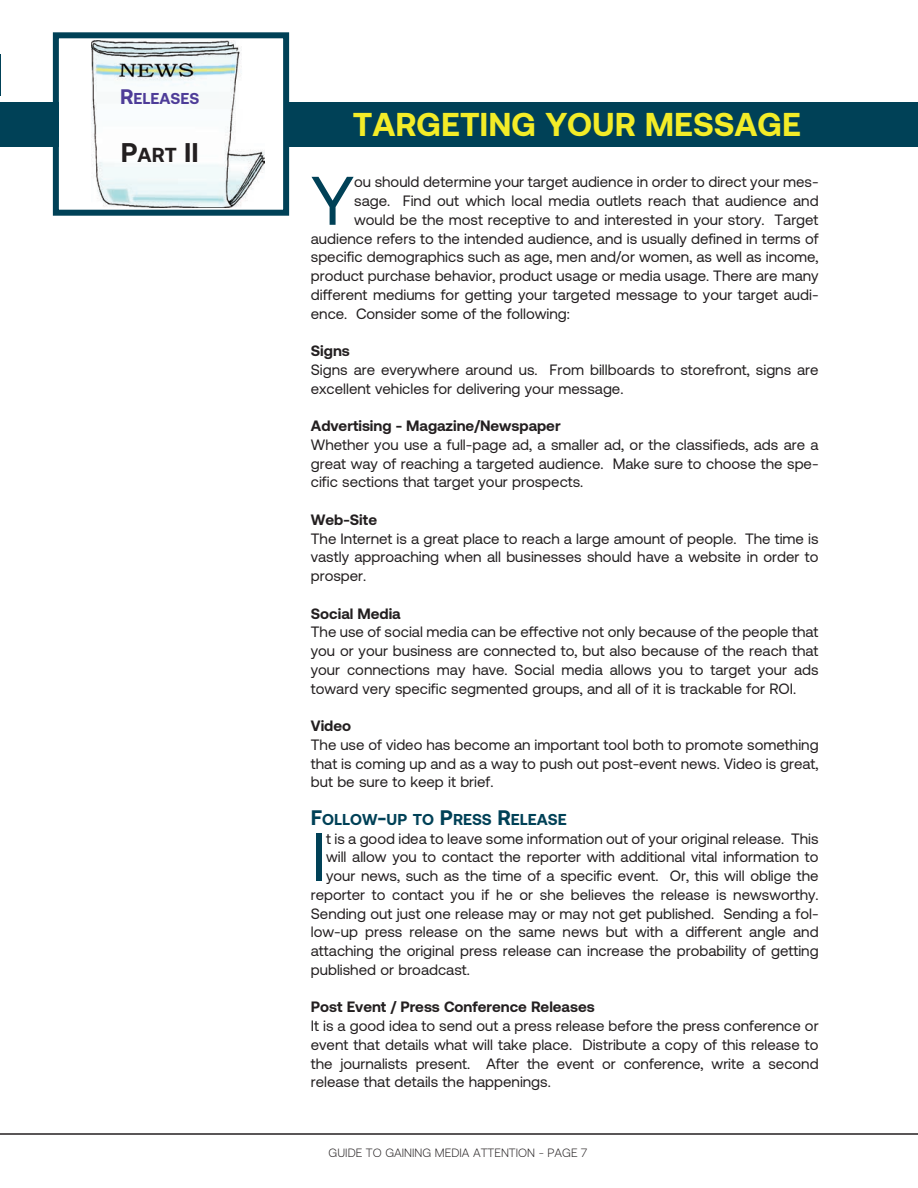
<style>
.page{position:relative;width:918px;height:1188px;background:#fff}
.page>*{position:absolute;margin:0;border:0;box-sizing:border-box;transform-origin:0 0}
.t1{font:68.55px "Aeonik";color:#004157}
.t2{font:700 33px "Aeonik";color:#f3ec28}
.t3{font:700 27px "Aeonik";color:#231f20}
.t4{font:700 15.75px "Aeonik";color:#004157}
.t5{font:700 15.75px "Aeonik";color:#4e3c98}
.t6{font:15px/18.8px "Aeonik";color:#231f20;text-align:justify}
.t7{font:700 15px "Aeonik";color:#231f20}
.t8{font:300 12px "Aeonik";color:#231f20}
.s1{font-size:21px}
.s2{font-size:20.25px}
</style>
<div class="page">
<div style="left:0;top:102px;width:918px;height:45px;background:#004157"></div>
<div style="left:59px;top:38px;width:224px;height:172px;background:#fff"></div>
<img style="left:92px;top:41px;width:172px;height:167px">
<div style="left:53px;top:32px;width:236px;height:184px;border:6px solid #004157"></div>
<hr style="left:0;top:1133px;width:918px;height:2px;background:#231f20">
<p class="t5" style="left:120px;top:93px;width:81px"><span class="s1">R</span>ELEASES</p>
<p class="t3" style="left:121px;top:143px;width:79px">P<span class="s2">ART</span> II</p>
<p class="t2" style="left:353px;top:113px;width:450px">TARGETING YOUR MESSAGE</p>
<p class="t1" style="left:311px;top:177px;width:45px">Y</p>
<p class="t6" style="left:354px;top:174px;width:466px">ou should determine your target audience in order to direct your mes-</p>
<p class="t6" style="left:354px;top:193px;width:466px">sage. Find out which local media outlets reach that audience and</p>
<p class="t6" style="left:354px;top:212px;width:466px">would be the most receptive to and interested in your story. Target</p>
<p class="t6" style="left:311px;top:230px;width:509px">audience refers to the intended audience, and is usually defined in terms of</p>
<p class="t6" style="left:311px;top:249px;width:509px">specific demographics such as age, men and/or women, as well as income,</p>
<p class="t6" style="left:311px;top:268px;width:509px">product purchase behavior, product usage or media usage. There are many</p>
<p class="t6" style="left:311px;top:287px;width:509px">different mediums for getting your targeted message to your target audi-</p>
<p class="t6" style="left:311px;top:305px;width:261px">ence. Consider some of the following:</p>
<p class="t7" style="left:311px;top:346px;width:40px">Signs</p>
<p class="t6" style="left:311px;top:362px;width:509px">Signs are everywhere around us. From billboards to storefront, signs are excellent vehicles for delivering your message.</p>
<p class="t7" style="left:311px;top:421px;width:251px">Advertising - Magazine/Newspaper</p>
<p class="t6" style="left:311px;top:437px;width:509px">Whether you use a full-page ad, a smaller ad, or the classifieds, ads are a great way of reaching a targeted audience. Make sure to choose the spe&shy;cific sections that target your prospects.</p>
<p class="t7" style="left:311px;top:514px;width:68px">Web-Site</p>
<p class="t6" style="left:311px;top:530px;width:509px">The Internet is a great place to reach a large amount of people. The time is vastly approaching when all businesses should have a website in order to prosper.</p>
<p class="t7" style="left:311px;top:608px;width:91px">Social Media</p>
<p class="t6" style="left:311px;top:624px;width:509px">The use of social media can be effective not only because of the people that you or your business are connected to, but also because of the reach that your connections may have. Social media allows you to target your ads toward very specific segmented groups, and all of it is trackable for ROI.</p>
<p class="t7" style="left:311px;top:721px;width:42px">Video</p>
<p class="t6" style="left:311px;top:737px;width:509px">The use of video has become an important tool both to promote something that is coming up and as a way to push out post-event news. Video is great, but be sure to keep it brief.</p>
<p class="t4" style="left:311px;top:814px;width:257px"><span class="s1">F</span>OLLOW<span class="s1">-</span>UP TO <span class="s1">P</span>RESS <span class="s1">R</span>ELEASE</p>
<p class="t1" style="left:311px;top:833px;width:17px">I</p>
<p class="t6" style="left:326px;top:830px;width:494px">t is a good idea to leave some information out of your original release. This</p>
<p class="t6" style="left:326px;top:849px;width:494px">will allow you to contact the reporter with additional vital information to</p>
<p class="t6" style="left:326px;top:868px;width:494px">your news, such as the time of a specific event. Or, this will oblige the</p>
<p class="t6" style="left:311px;top:887px;width:509px">reporter to contact you if he or she believes the release is newsworthy.</p>
<p class="t6" style="left:311px;top:905px;width:509px">Sending out just one release may or may not get published. Sending a fol-</p>
<p class="t6" style="left:311px;top:924px;width:509px">low-up press release on the same news but with a different angle and</p>
<p class="t6" style="left:311px;top:943px;width:509px">attaching the original press release can increase the probability of getting</p>
<p class="t6" style="left:311px;top:962px;width:161px">published or broadcast.</p>
<p class="t7" style="left:311px;top:1002px;width:285px">Post Event / Press Conference Releases</p>
<p class="t6" style="left:311px;top:1018px;width:509px">It is a good idea to send out a press release before the press conference or event that details what will take place. Distribute a copy of this release to the journalists present. After the event or conference, write a second release that details the happenings.</p>
<p class="t8" style="left:329px;top:1146px;width:260px">GUIDE TO GAINING MEDIA ATTENTION - PAGE 7</p>
</div>
